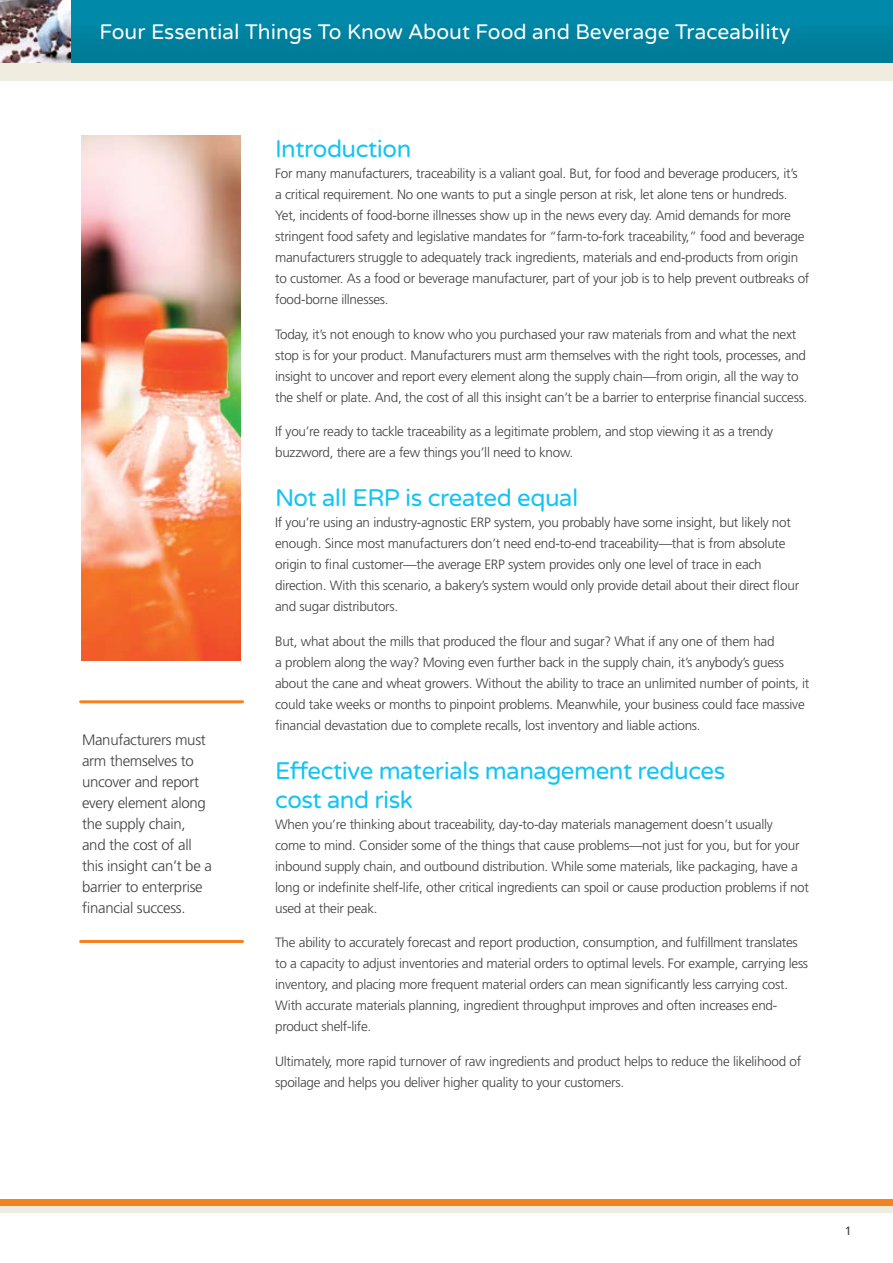
<style>
.page{position:relative;width:893px;height:1263px;background:#fff}
.page>*{position:absolute;margin:0;border:0;box-sizing:border-box;transform-origin:0 0}
.Body_Heading{font:24px/28.8px "Varela Round";letter-spacing:-.02em;color:#12c3f4}
.t1{font:21px "Varela Round";color:#fff}
.Body_Copy-Sidebar{font:300 15px/21px "Frutiger LT Std";letter-spacing:-.02em;color:#414042}
.Body_Copy{font:300 13.5px/21px "Frutiger LT Std";letter-spacing:-.02em;color:#414042}
.t2{font:12px "Frutiger LT Std";color:#414042}
</style>
<div class="page">
<div style="left:0;top:1199px;width:893px;height:7px;background:#f58220"></div>
<div style="left:0;top:1206px;width:893px;height:7px;background:#f0ede0"></div>
<div style="left:0;top:0;width:893px;height:63px;background:#0084a2"></div>
<img style="left:0;top:0;width:71px;height:63px">
<div style="left:0;top:63px;width:893px;height:17px;background:#f0ede0"></div>
<hr style="left:81px;top:700px;width:162px;height:3px;background:#f58220">
<hr style="left:81px;top:940px;width:162px;height:3px;background:#f58220">
<img style="left:81px;top:135px;width:159px;height:525px">
<h2 class="t1" style="left:99px;top:19px;width:692px">Four Essential Things To Know About Food and Beverage Traceability</h2>
<p class="Body_Copy-Sidebar" style="left:82px;top:729px;width:131px">Manufacturers must arm themselves to uncover and report every element along the supply chain, and the cost of all this insight can’t be a barrier to enterprise financial success.</p>
<p class="Body_Heading" style="left:275px;top:135px;width:138px">Introduction</p>
<p class="Body_Copy" style="left:275px;top:163px;width:536px">For many manufacturers, traceability is a valiant goal. But, for food and beverage producers, it’s<br>a critical requirement. No one wants to put a single person at risk, let alone tens or hundreds.<br>Yet, incidents of food-borne illnesses show up in the news every day. Amid demands for more stringent food safety and legislative mandates for “farm-to-fork traceability,” food and beverage manufacturers struggle to adequately track ingredients, materials and end-products from origin to customer. As a food or beverage manufacturer, part of your job is to help prevent outbreaks of food-borne illnesses.</p>
<p class="Body_Copy" style="left:275px;top:324px;width:534px">Today, it’s not enough to know who you purchased your raw materials from and what the next stop is for your product. Manufacturers must arm themselves with the right tools, processes, and insight to uncover and report every element along the supply chain—from origin, all the way to the shelf or plate. And, the cost of all this insight can’t be a barrier to enterprise financial success.</p>
<p class="Body_Copy" style="left:275px;top:421px;width:499px">If you’re ready to tackle traceability as a legitimate problem, and stop viewing it as a trendy buzzword, there are a few things you’ll need to know.</p>
<p class="Body_Heading" style="left:275px;top:484px;width:305px">Not all ERP is created equal</p>
<p class="Body_Copy" style="left:275px;top:512px;width:525px">If you’re using an industry-agnostic ERP system, you probably have some insight, but likely not enough. Since most manufacturers don’t need end-to-end traceability—that is from absolute origin to final customer—the average ERP system provides only one level of trace in each direction. With this scenario, a bakery’s system would only provide detail about their direct flour and sugar distributors.</p>
<p class="Body_Copy" style="left:275px;top:631px;width:536px">But, what about the mills that produced the flour and sugar? What if any one of them had<br>a problem along the way? Moving even further back in the supply chain, it’s anybody’s guess about the cane and wheat growers. Without the ability to trace an unlimited number of points, it could take weeks or months to pinpoint problems. Meanwhile, your business could face massive financial devastation due to complete recalls, lost inventory and liable actions.</p>
<p class="Body_Heading" style="left:275px;top:757px;width:452px">Effective materials management reduces cost and risk</p>
<p class="Body_Copy" style="left:275px;top:813px;width:535px">When you’re thinking about traceability, day-to-day materials management doesn’t usually<br>come to mind. Consider some of the things that cause problems—not just for you, but for your inbound supply chain, and outbound distribution. While some materials, like packaging, have a long or indefinite shelf-life, other critical ingredients can spoil or cause production problems if not used at their peak.</p>
<p class="Body_Copy" style="left:275px;top:932px;width:535px">The ability to accurately forecast and report production, consumption, and fulfillment translates to a capacity to adjust inventories and material orders to optimal levels. For example, carrying less inventory, and placing more frequent material orders can mean significantly less carrying cost.<br>With accurate materials planning, ingredient throughput improves and often increases end&shy;product shelf-life.</p>
<p class="Body_Copy" style="left:275px;top:1050px;width:527px">Ultimately, more rapid turnover of raw ingredients and product helps to reduce the likelihood of spoilage and helps you deliver higher quality to your customers.</p>
<p class="t2" style="left:845px;top:1223px;width:8px">1</p>
</div>
